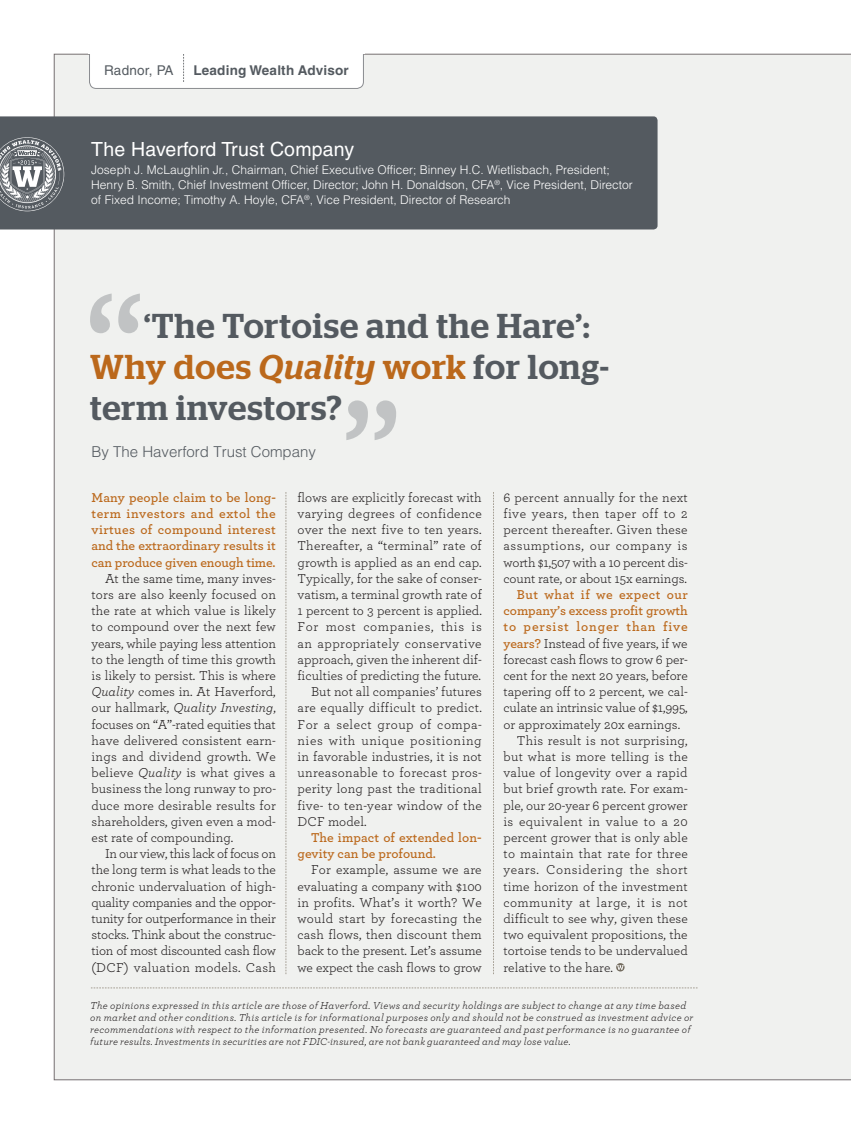
<style>
.page{position:relative;width:851px;height:1134px;background:#fff}
.page>*{position:absolute;margin:0;border:0;box-sizing:border-box;transform-origin:0 0}
.t1{font:500 34.5px/41.1px "Stag";letter-spacing:.025em;color:#545a60}
.t2{font:19.5px "Helvetica LT Std";letter-spacing:.01em;color:#fff}
.t3{font:300 15px "Helvetica LT Std";color:#545a60}
.t4{font:13.5px/16.2px "Archer";letter-spacing:.005em;color:#231f20;text-align:justify}
.t5{font:600 13.5px/16.2px "Archer";color:#bb681b;text-align:justify}
.t6{font:13.5px "Archer";letter-spacing:.025em;color:#231f20}
.t7{font:13.5px "Archer";letter-spacing:.045em;color:#231f20}
.t8{font:13.5px "Archer";letter-spacing:.035em;color:#231f20}
.t9{font:13.5px "Archer";letter-spacing:.04em;color:#231f20}
.t10{font:600 13.5px "Archer";letter-spacing:.06em;color:#bb681b}
.t11{font:600 13.5px "Archer";letter-spacing:.035em;color:#bb681b}
.t12{font:700 13.5px "Helvetica LT Std";letter-spacing:.015em;color:#545a60}
.t13{font:13.5px "Helvetica LT Std";letter-spacing:.015em;color:#545a60}
.t14{font:300 12px/15px "Helvetica LT Std";color:#fff}
.t15{font:italic 10.5px/12px "Archer";letter-spacing:.025em;color:#231f20}
.s1{color:#bb681b}
.s2{font-style:italic;color:#bb681b}
.s3{font-style:italic}
.s4{font-weight:600;color:#bb681b}
</style>
<div class="page">
<div style="left:54px;top:54px;width:796px;height:1026px;background:#f0f1ef"></div>
<svg style="left:616px;top:963px;width:8px;height:9px"></svg>
<div style="left:0;top:116px;width:657px;height:113px;background:#545a60"></div>
<div style="left:89px;top:33px;width:274px;height:55px;background:#fff;border-radius:7px"></div>
<div style="left:89px;top:33px;width:274px;height:56px;border:1px solid #8a8c90;border-radius:7px"></div>
<div style="left:88px;top:13px;width:276px;height:41px;background:#fff"></div>
<svg style="left:183px;top:54px;width:1px;height:28px"></svg>
<svg style="left:90px;top:294px;width:22px;height:39px"></svg>
<svg style="left:118px;top:294px;width:22px;height:39px"></svg>
<svg style="left:374px;top:400px;width:22px;height:40px"></svg>
<svg style="left:346px;top:400px;width:22px;height:40px"></svg>
<svg style="left:0;top:133px;width:69px;height:83px;background:#7d8286"></svg>
<svg style="left:91px;top:988px;width:606px;height:1px"></svg>
<svg style="left:285px;top:492px;width:1px;height:482px"></svg>
<svg style="left:493px;top:492px;width:1px;height:482px"></svg>
<p class="t13" style="left:104px;top:62px;width:71px">Radnor, PA</p>
<p class="t12" style="left:193px;top:62px;width:157px">Leading Wealth Advisor</p>
<h2 class="t2" style="left:91px;top:138px;width:264px">The Haverford Trust Company</h2>
<p class="t14" style="left:91px;top:162px;width:543px">Joseph J. McLaughlin Jr., Chairman, Chief Executive Officer; Binney H.C. Wietlisbach, President;<br>Henry B. Smith, Chief Investment Officer, Director; John H. Donaldson, CFA<sup>®</sup>, Vice President, Director of Fixed Income; Timothy A. Hoyle, CFA<sup>®</sup>, Vice President, Director of Research</p>
<h1 class="t1" style="left:90px;top:305px;width:520px;text-indent:54px">‘The Tortoise and the Hare’:<br><span class="s1">Why does</span> <span class="s2">Quality</span> <span class="s1">work</span> for long&shy;term investors?</h1>
<p class="t3" style="left:92px;top:442px;width:226px">By The Haverford Trust Company</p>
<p class="t5" style="left:92px;top:488px;width:186px">Many people claim to be long&shy;term investors and extol the virtues of compound interest and the extraordinary results it can produce given enough time.</p>
<p class="t4" style="left:92px;top:569px;width:186px;text-indent:14px">At the same time, many inves&shy;tors are also keenly focused on the rate at which value is likely to compound over the next few years, while paying less attention to the length of time this growth is likely to persist. This is where <span class="s3">Quality</span> comes in. At Haverford, our hallmark, <span class="s3">Quality Investing</span>, focuses on “A”-rated equities that have delivered consistent earn&shy;ings and dividend growth. We believe <span class="s3">Quality</span> is what gives a business the long runway to pro&shy;duce more desirable results for shareholders, given even a mod&shy;est rate of compounding.</p>
<p class="t4" style="left:92px;top:845px;width:186px;text-indent:14px">In our view, this lack of focus on the long term is what leads to the chronic undervaluation of high&shy;quality companies and the oppor&shy;tunity for outperformance in their stocks. Think about the construc&shy;tion of most discounted cash flow (DCF) valuation models. Cash</p>
<p class="t4" style="left:297px;top:488px;width:186px">flows are explicitly forecast with</p>
<p class="t4" style="left:297px;top:505px;width:186px">varying degrees of confidence</p>
<p class="t4" style="left:297px;top:521px;width:186px">over the next five to ten years.</p>
<p class="t4" style="left:297px;top:537px;width:186px">Thereafter, a “terminal” rate of</p>
<p class="t4" style="left:297px;top:553px;width:186px">growth is applied as an end cap.</p>
<p class="t4" style="left:297px;top:569px;width:186px">Typically, for the sake of conser-</p>
<p class="t4" style="left:297px;top:586px;width:186px">vatism, a terminal growth rate of</p>
<p class="t4" style="left:297px;top:602px;width:186px">1 percent to 3 percent is applied.</p>
<p class="t7" style="left:297px;top:618px;width:186px">For most companies, this is</p>
<p class="t6" style="left:297px;top:634px;width:186px">an appropriately conservative</p>
<p class="t4" style="left:297px;top:650px;width:186px">approach, given the inherent dif-</p>
<p class="t4" style="left:297px;top:667px;width:185px">ficulties of predicting the future.</p>
<p class="t4" style="left:311px;top:683px;width:172px">But not all companies’ futures</p>
<p class="t4" style="left:297px;top:699px;width:186px">are equally difficult to predict.</p>
<p class="t8" style="left:297px;top:715px;width:186px">For a select group of compa-</p>
<p class="t7" style="left:297px;top:731px;width:186px">nies with unique positioning</p>
<p class="t4" style="left:297px;top:748px;width:186px">in favorable industries, it is not</p>
<p class="t6" style="left:297px;top:763px;width:186px">unreasonable to forecast pros-</p>
<p class="t4" style="left:297px;top:780px;width:186px">perity long past the traditional</p>
<p class="t4" style="left:297px;top:796px;width:186px">five- to ten-year window of the</p>
<p class="t4" style="left:297px;top:812px;width:71px">DCF model.</p>
<p class="t5" style="left:297px;top:829px;width:186px;text-indent:14px">The impact of extended lon&shy;gevity can be profound.</p>
<p class="t4" style="left:297px;top:861px;width:186px;text-indent:14px">For example, assume we are evaluating a company with $100 in profits. What’s it worth? We would start by forecasting the cash flows, then discount them back to the present. Let’s assume we expect the cash flows to grow</p>
<p class="t4" style="left:503px;top:488px;width:186px">6 percent annually for the next five years, then taper off to 2 percent thereafter. Given these assumptions, our company is worth $1,507 with a 10 percent dis&shy;count rate, or about 15x earnings.</p>
<p class="t11" style="left:517px;top:584px;width:172px">But what if we expect our</p>
<p class="t5" style="left:503px;top:602px;width:186px">company’s excess profit growth</p>
<p class="t10" style="left:503px;top:617px;width:186px">to persist longer than five</p>
<p class="t4" style="left:503px;top:634px;width:186px"><span class="s4">years?</span> Instead of five years, if we</p>
<p class="t4" style="left:503px;top:650px;width:186px">forecast cash flows to grow 6 per-</p>
<p class="t4" style="left:503px;top:667px;width:186px">cent for the next 20 years, before</p>
<p class="t4" style="left:503px;top:683px;width:186px">tapering off to 2 percent, we cal-</p>
<p class="t4" style="left:503px;top:699px;width:186px">culate an intrinsic value of $1,995,</p>
<p class="t4" style="left:503px;top:715px;width:178px">or approximately 20x earnings.</p>
<p class="t4" style="left:517px;top:731px;width:172px">This result is not surprising,</p>
<p class="t4" style="left:503px;top:748px;width:186px">but what is more telling is the</p>
<p class="t4" style="left:503px;top:764px;width:186px">value of longevity over a rapid</p>
<p class="t4" style="left:503px;top:780px;width:186px">but brief growth rate. For exam-</p>
<p class="t4" style="left:503px;top:796px;width:186px">ple, our 20-year 6 percent grower</p>
<p class="t6" style="left:503px;top:812px;width:186px">is equivalent in value to a 20</p>
<p class="t4" style="left:503px;top:829px;width:186px">percent grower that is only able</p>
<p class="t4" style="left:503px;top:845px;width:186px">to maintain that rate for three</p>
<p class="t9" style="left:503px;top:861px;width:186px">years. Considering the short</p>
<p class="t4" style="left:503px;top:877px;width:186px">time horizon of the investment</p>
<p class="t8" style="left:503px;top:893px;width:186px">community at large, it is not</p>
<p class="t4" style="left:503px;top:910px;width:186px">difficult to see why, given these</p>
<p class="t4" style="left:503px;top:926px;width:186px">two equivalent propositions, the</p>
<p class="t4" style="left:503px;top:942px;width:186px">tortoise tends to be undervalued</p>
<p class="t4" style="left:503px;top:958px;width:111px">relative to the hare.</p>
<p class="t15" style="left:90px;top:999px;width:604px">The opinions expressed in this article are those of Haverford. Views and security holdings are subject to change at any time based on market and other conditions. This article is for informational purposes only and should not be construed as investment advice or recommendations with respect to the information presented. No forecasts are guaranteed and past performance is no guarantee of future results. Investments in securities are not FDIC-insured, are not bank guaranteed and may lose value.</p>
</div>
